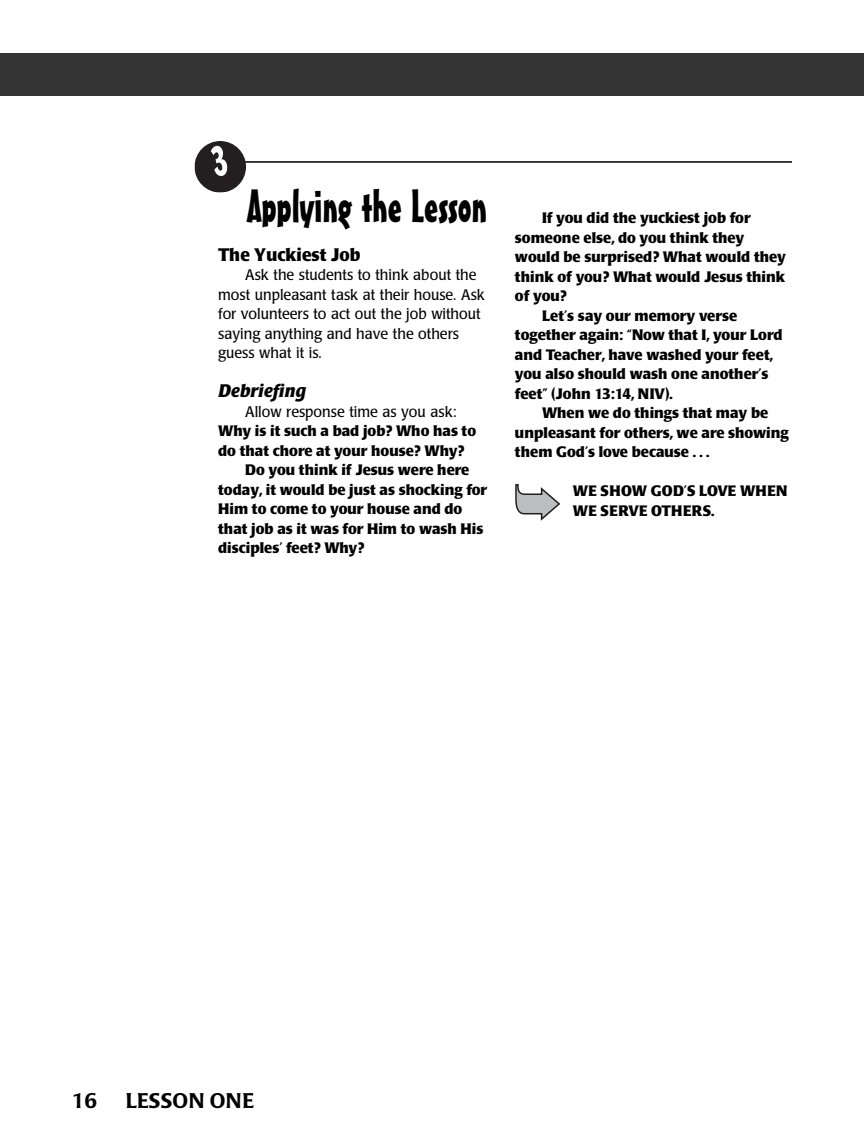
<style>
.page{position:relative;width:864px;height:1148px;background:#fff}
.page>*{position:absolute;margin:0;border:0;box-sizing:border-box;transform-origin:0 0}
.t1{font:45px "Mister Earl BT";color:#000}
.t2{font:500 21px "Poppl Laudatio";letter-spacing:.02em;color:#000}
.t3{font:700 18px "Poppl Laudatio";color:#000;scale:.95 1}
.t4{font:italic 700 18px "Poppl Laudatio";color:#000}
.t5{font:700 15px/19.5px "Poppl Laudatio";color:#000}
.t6{font:15px/19.5px "Poppl Laudatio";color:#000;scale:.95 1}
</style>
<div class="page">
<div style="left:0;top:53px;width:864px;height:43px;background:#333"></div>
<svg style="left:515px;top:484px;width:45px;height:36px"></svg>
<hr style="left:244px;top:161px;width:548px;height:2px;background:#000">
<svg style="left:195px;top:141px;width:51px;height:51px"></svg>
<h1 class="t1" style="left:247px;top:189px;width:242px">Applying the Lesson</h1>
<p class="t3" style="left:218px;top:247px;width:151px">The Yuckiest Job</p>
<p class="t6" style="left:218px;top:267px;width:282px;text-indent:27px">Ask the students to think about the most unpleasant task at their house. Ask for volunteers to act out the job without saying anything and have the others guess what it is.</p>
<p class="t4" style="left:218px;top:384px;width:89px">Debriefing</p>
<p class="t6" style="left:245px;top:403px;width:224px">Allow response time as you ask:</p>
<p class="t5" style="left:218px;top:423px;width:259px">Why is it such a bad job? Who has to</p>
<p class="t5" style="left:218px;top:442px;width:248px">do that chore at your house? Why?</p>
<p class="t5" style="left:245px;top:462px;width:226px">Do you think if Jesus were here</p>
<p class="t5" style="left:218px;top:481px;width:271px">today, it would be just as shocking for</p>
<p class="t5" style="left:218px;top:501px;width:246px">Him to come to your house and do</p>
<p class="t5" style="left:218px;top:520px;width:267px">that job as it was for Him to wash His</p>
<p class="t5" style="left:218px;top:540px;width:148px">disciples’ feet? Why?</p>
<p class="t5" style="left:542px;top:210px;width:210px">If you did the yuckiest job for</p>
<p class="t5" style="left:515px;top:229px;width:231px">someone else, do you think they</p>
<p class="t5" style="left:515px;top:249px;width:272px">would be surprised? What would they</p>
<p class="t5" style="left:515px;top:268px;width:272px">think of you? What would Jesus think</p>
<p class="t5" style="left:515px;top:288px;width:53px">of you?</p>
<p class="t5" style="left:542px;top:307px;width:197px">Let’s say our memory verse</p>
<p class="t5" style="left:515px;top:327px;width:269px">together again: “Now that I, your Lord</p>
<p class="t5" style="left:515px;top:346px;width:259px">and Teacher, have washed your feet,</p>
<p class="t5" style="left:515px;top:366px;width:255px">you also should wash one another’s</p>
<p class="t5" style="left:515px;top:385px;width:159px">feet” (John 13:14, NIV).</p>
<p class="t5" style="left:542px;top:405px;width:228px">When we do things that may be</p>
<p class="t5" style="left:515px;top:424px;width:275px">unpleasant for others, we are showing</p>
<p class="t5" style="left:515px;top:444px;width:196px">them God’s love because . . .</p>
<p class="t5" style="left:573px;top:483px;width:216px">WE SHOW GOD’S LOVE WHEN<br>WE SERVE OTHERS.</p>
<h2 class="t2" style="left:72px;top:1092px;width:27px">16</h2>
<h2 class="t2" style="left:126px;top:1092px;width:130px">LESSON ONE</h2>
</div>
